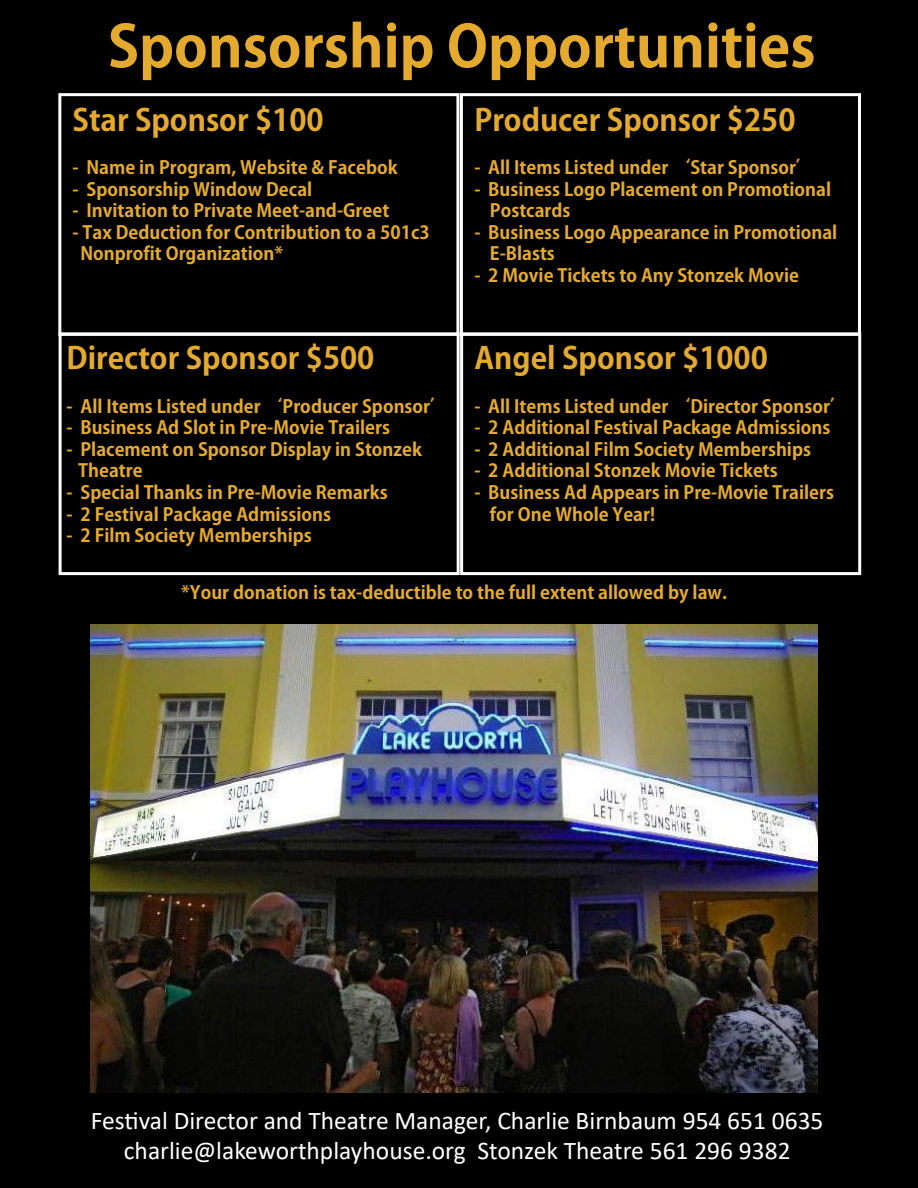
<style>
.page{position:relative;width:918px;height:1188px;background:#000}
.page>*{position:absolute;margin:0;border:0;box-sizing:border-box;transform-origin:0 0}
.t1{font:700 57px "Adobe Gothic Std";color:#e4aa30}
.t2{font:700 30px "Adobe Gothic Std";color:#e4aa30}
.t3{font:25.5px/30.6px "Calibri";color:#fff;text-align:center}
.t4{font:700 18px/21.6px "Adobe Gothic Std";color:#e4aa30}
</style>
<div class="page">
<img style="left:90px;top:625px;width:728px;height:467px">
<div style="left:58px;top:93px;width:401px;height:243px;border:3px solid #fff"></div>
<div style="left:460px;top:93px;width:401px;height:243px;border:3px solid #fff"></div>
<div style="left:59px;top:332px;width:401px;height:243px;border:3px solid #fff"></div>
<div style="left:460px;top:332px;width:401px;height:243px;border:3px solid #fff"></div>
<h1 class="t1" style="left:108px;top:12px;width:709px">Sponsorship Opportunities</h1>
<h2 class="t2" style="left:73px;top:102px;width:253px">Star Sponsor $100</h2>
<p class="t4" style="left:73px;top:157px;width:327px">- Name in Program, Website &amp; Facebok</p>
<p class="t4" style="left:73px;top:179px;width:241px">- Sponsorship Window Decal</p>
<p class="t4" style="left:73px;top:200px;width:318px">- Invitation to Private Meet-and-Greet</p>
<p class="t4" style="left:80px;top:222px;width:351px;text-indent:-8px">- Tax Deduction for Contribution to a 501c3<br>Nonprofit Organization*</p>
<h2 class="t2" style="left:67px;top:340px;width:309px">Director Sponsor $500</h2>
<p class="t4" style="left:67px;top:396px;width:383px">- All Items Listed under ‘Producer Sponsor’</p>
<p class="t4" style="left:67px;top:417px;width:325px">- Business Ad Slot in Pre-Movie Trailers</p>
<p class="t4" style="left:78px;top:439px;width:345px;text-indent:-12px">- Placement on Sponsor Display in Stonzek<br>Theatre</p>
<p class="t4" style="left:67px;top:482px;width:323px">- Special Thanks in Pre-Movie Remarks</p>
<p class="t4" style="left:67px;top:504px;width:266px">- 2 Festival Package Admissions</p>
<p class="t4" style="left:67px;top:525px;width:247px">- 2 Film Society Memberships</p>
<h2 class="t2" style="left:474px;top:102px;width:323px">Producer Sponsor $250</h2>
<p class="t4" style="left:474px;top:157px;width:341px">- All Items Listed under ‘Star Sponsor’</p>
<p class="t4" style="left:490px;top:179px;width:343px;text-indent:-16px">- Business Logo Placement on Promotional<br>Postcards</p>
<p class="t4" style="left:490px;top:222px;width:349px;text-indent:-16px">- Business Logo Appearance in Promotional<br>E-Blasts</p>
<p class="t4" style="left:474px;top:265px;width:326px">- 2 Movie Tickets to Any Stonzek Movie</p>
<h2 class="t2" style="left:474px;top:340px;width:295px">Angel Sponsor $1000</h2>
<p class="t4" style="left:474px;top:396px;width:375px">- All Items Listed under ‘Director Sponsor’</p>
<p class="t4" style="left:474px;top:417px;width:358px">- 2 Additional Festival Package Admissions</p>
<p class="t4" style="left:474px;top:439px;width:338px">- 2 Additional Film Society Memberships</p>
<p class="t4" style="left:474px;top:461px;width:305px">- 2 Additional Stonzek Movie Tickets</p>
<p class="t4" style="left:490px;top:482px;width:346px;text-indent:-16px">- Business Ad Appears in Pre-Movie Trailers for One Whole Year!</p>
<p class="t4" style="left:181px;top:582px;width:547px">*Your donation is tax-deductible to the full extent allowed by law.</p>
<h3 class="t3" style="left:91px;top:1104px;width:734px">Festival Director and Theatre Manager, Charlie Birnbaum 954 651 0635 charlie@lakeworthplayhouse.org Stonzek Theatre 561 296 9382</h3>
</div>
